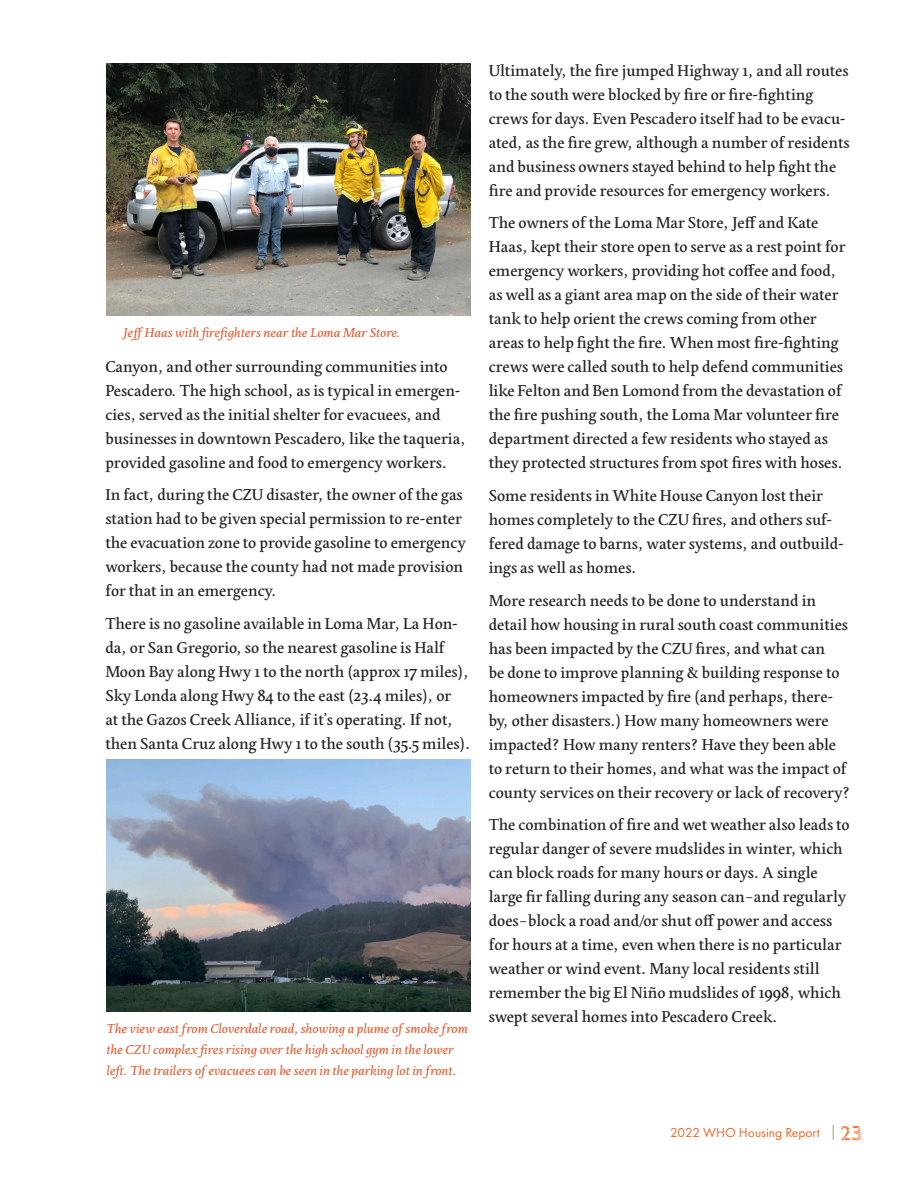
<style>
.page{position:relative;width:918px;height:1188px;background:#fff}
.page>*{position:absolute;margin:0;border:0;box-sizing:border-box;transform-origin:0 0}
.t1{font:16.5px/24px "Edita";color:#231f20}
.t2{font:italic 13.5px/21px "Edita";color:#e35c31}
.t3{font:13.5px "Futura PT";color:#f36623}
.s1{font-family:"Cabin Sketch";font-size:21px}
</style>
<div class="page">
<svg style="left:833px;top:1125px;width:1px;height:15px"></svg>
<img style="left:106px;top:64px;width:365px;height:252px">
<img style="left:106px;top:759px;width:364px;height:253px">
<p class="t2" style="left:123px;top:323px;width:279px">Jeff Haas with firefighters near the Loma Mar Store.</p>
<p class="t1" style="left:105px;top:355px;width:362px">Canyon, and other surrounding communities into Pescadero. The high school, as is typical in emergen&shy;cies, served as the initial shelter for evacuees, and businesses in downtown Pescadero, like the taqueria, provided gasoline and food to emergency workers.</p>
<p class="t1" style="left:105px;top:484px;width:362px">In fact, during the CZU disaster, the owner of the gas station had to be given special permission to re-enter the evacuation zone to provide gasoline to emergency workers, because the county had not made provision for that in an emergency.</p>
<p class="t1" style="left:105px;top:612px;width:367px">There is no gasoline available in Loma Mar, La Hon&shy;da, or San Gregorio, so the nearest gasoline is Half Moon Bay along Hwy 1 to the north (approx 17 miles), Sky Londa along Hwy 84 to the east (23.4 miles), or<br>at the Gazos Creek Alliance, if it’s operating. If not, then Santa Cruz along Hwy 1 to the south (35.5 miles).</p>
<p class="t2" style="left:106px;top:1018px;width:363px">The view east from Cloverdale road, showing a plume of smoke from the CZU complex fires rising over the high school gym in the lower left. The trailers of evacuees can be seen in the parking lot in front.</p>
<p class="t1" style="left:489px;top:59px;width:363px">Ultimately, the fire jumped Highway 1, and all routes to the south were blocked by fire or fire-fighting crews for days. Even Pescadero itself had to be evacu&shy;ated, as the fire grew, although a number of residents and business owners stayed behind to help fight the fire and provide resources for emergency workers.</p>
<p class="t1" style="left:489px;top:212px;width:358px">The owners of the Loma Mar Store, Jeff and Kate Haas, kept their store open to serve as a rest point for emergency workers, providing hot coffee and food, as well as a giant area map on the side of their water tank to help orient the crews coming from other areas to help fight the fire. When most fire-fighting crews were called south to help defend communities like Felton and Ben Lomond from the devastation of the fire pushing south, the Loma Mar volunteer fire department directed a few residents who stayed as they protected structures from spot fires with hoses.</p>
<p class="t1" style="left:489px;top:484px;width:356px">Some residents in White House Canyon lost their homes completely to the CZU fires, and others suf&shy;fered damage to barns, water systems, and outbuild&shy;ings as well as homes.</p>
<p class="t1" style="left:489px;top:589px;width:363px">More research needs to be done to understand in detail how housing in rural south coast communities has been impacted by the CZU fires, and what can<br>be done to improve planning &amp; building response to homeowners impacted by fire (and perhaps, there&shy;by, other disasters.) How many homeowners were impacted? How many renters? Have they been able to return to their homes, and what was the impact of county services on their recovery or lack of recovery?</p>
<p class="t1" style="left:489px;top:813px;width:363px">The combination of fire and wet weather also leads to regular danger of severe mudslides in winter, which can block roads for many hours or days. A single large fir falling during any season can–and regularly does–block a road and/or shut off power and access for hours at a time, even when there is no particular weather or wind event. Many local residents still remember the big El Niño mudslides of 1998, which swept several homes into Pescadero Creek.</p>
<p class="t3" style="left:670px;top:1124px;width:194px">2022 WHO Housing Report <span class="s1">23</span></p>
</div>
